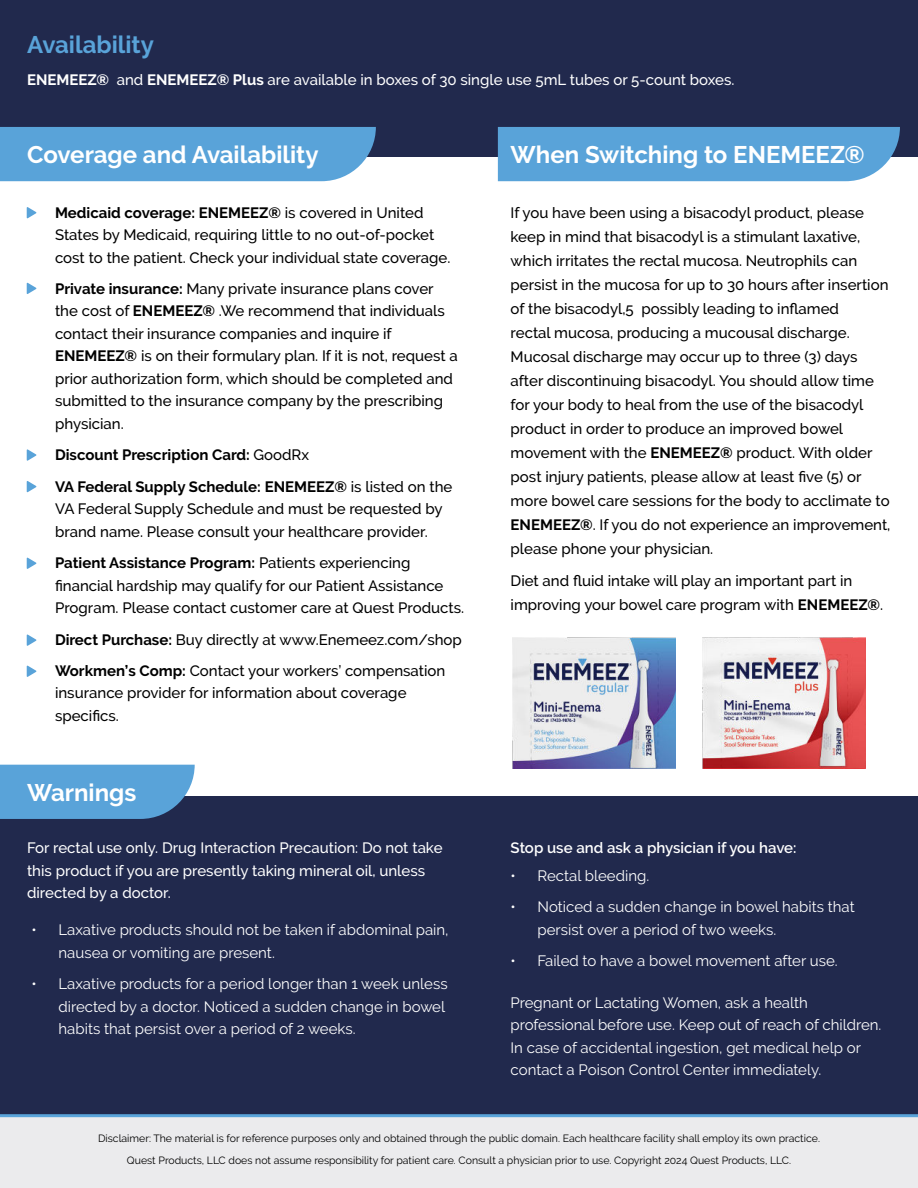
<style>
.page{position:relative;width:918px;height:1188px;background:#fff}
.page>*{position:absolute;margin:0;border:0;box-sizing:border-box;transform-origin:0 0}
.t1{font:700 24px "Raleway";color:#fff}
.t2{font:700 24px "Raleway";color:#59a3d9}
.t3{font:500 15px/24px "Raleway";color:#000}
.t4{font:15px/22.5px "Raleway";color:#fff}
.t5{font:500 15px/22.5px "Raleway";color:#fff}
.t6{font:600 15px "Raleway";color:#fff}
.t7{font:700 15px "Raleway";color:#000}
.t8{font:10.5px/22.5px "Raleway";color:#000;text-align:center}
.s1{font-weight:700}
.s2{font-weight:500}
</style>
<div class="page">
<div style="left:0;top:796px;width:918px;height:320px;background:#21294d"></div>
<div style="left:0;top:0;width:918px;height:157px;background:#21294d"></div>
<div style="left:0;top:127px;width:376px;height:54px;background:#59a3d9"></div>
<div style="left:0;top:765px;width:195px;height:54px;background:#59a3d9"></div>
<div style="left:498px;top:127px;width:402px;height:54px;background:#59a3d9"></div>
<svg style="left:27px;top:207px;width:10px;height:12px"></svg>
<svg style="left:27px;top:283px;width:10px;height:11px"></svg>
<svg style="left:27px;top:449px;width:10px;height:12px"></svg>
<svg style="left:27px;top:481px;width:10px;height:11px"></svg>
<svg style="left:27px;top:557px;width:10px;height:12px"></svg>
<svg style="left:27px;top:634px;width:10px;height:12px"></svg>
<svg style="left:27px;top:665px;width:10px;height:12px"></svg>
<div style="left:0;top:1116px;width:918px;height:72px;background:#ebebed"></div>
<hr style="left:0;top:1114px;width:918px;height:3px;background:#59a3d9">
<img style="left:512px;top:638px;width:163px;height:130px">
<img style="left:702px;top:638px;width:163px;height:130px">
<h1 class="t2" style="left:27px;top:31px;width:128px">Availability</h1>
<p class="t5" style="left:27px;top:70px;width:709px"><span class="s1">ENEMEEZ®</span> and <span class="s1">ENEMEEZ® Plus</span> are available in boxes of 30 single use 5mL tubes or 5-count boxes.</p>
<h1 class="t1" style="left:27px;top:141px;width:293px">Coverage and Availability</h1>
<p class="t3" style="left:55px;top:202px;width:397px;line-height:22.5px;text-indent:-27px"><span class="s1">• Medicaid coverage: ENEMEEZ®</span> is covered in United<br>States by Medicaid, requiring little to no out-of-pocket cost to the patient. Check your individual state coverage.</p>
<p class="t3" style="left:55px;top:279px;width:404px;line-height:22.5px;text-indent:-27px"><span class="s1">• Private insurance:</span> Many private insurance plans cover the cost of <span class="s1">ENEMEEZ®</span> .We recommend that individuals contact their insurance companies and inquire if <span class="s1">ENEMEEZ®</span> is on their formulary plan. If it is not, request a prior authorization form, which should be completed and submitted to the insurance company by the prescribing physician.</p>
<p class="t7" style="left:28px;top:449px;width:283px">• Discount Prescription Card: <span class="s2">GoodRx</span></p>
<p class="t3" style="left:55px;top:477px;width:399px;line-height:22.5px;text-indent:-27px"><span class="s1">• VA Federal Supply Schedule: ENEMEEZ®</span> is listed on the<br>VA Federal Supply Schedule and must be requested by brand name. Please consult your healthcare provider.</p>
<p class="t3" style="left:55px;top:553px;width:411px;line-height:22.5px;text-indent:-27px"><span class="s1">• Patient Assistance Program:</span> Patients experiencing financial hardship may qualify for our Patient Assistance<br>Program. Please contact customer care at Quest Products.</p>
<p class="t3" style="left:28px;top:629px;width:435px"><span class="s1">• Direct Purchase:</span> Buy directly at www.Enemeez.com/shop</p>
<p class="t3" style="left:55px;top:661px;width:392px;line-height:22.5px;text-indent:-27px"><span class="s1">• Workmen’s Comp:</span> Contact your workers’ compensation insurance provider for information about coverage specifics.</p>
<h1 class="t1" style="left:27px;top:783px;width:111px">Warnings</h1>
<h1 class="t1" style="left:511px;top:145px;width:356px">When Switching to ENEMEEZ®</h1>
<p class="t3" style="left:511px;top:202px;width:381px">If you have been using a bisacodyl product, please keep in mind that bisacodyl is a stimulant laxative, which irritates the rectal mucosa. Neutrophils can persist in the mucosa for up to 30 hours after insertion of the bisacodyl,5 possibly leading to inflamed<br>rectal mucosa, producing a mucousal discharge.<br>Mucosal discharge may occur up to three (3) days after discontinuing bisacodyl. You should allow time for your body to heal from the use of the bisacodyl product in order to produce an improved bowel movement with the <span class="s1">ENEMEEZ®</span> product. With older post injury patients, please allow at least five (5) or more bowel care sessions for the body to acclimate to <span class="s1">ENEMEEZ®</span>. If you do not experience an improvement, please phone your physician.</p>
<p class="t3" style="left:511px;top:569px;width:374px">Diet and fluid intake will play an important part in improving your bowel care program with <span class="s1">ENEMEEZ®</span>.</p>
<p class="t5" style="left:27px;top:838px;width:417px">For rectal use only. Drug Interaction Precaution: Do not take this product if you are presently taking mineral oil, unless directed by a doctor.</p>
<p class="t6" style="left:511px;top:842px;width:287px">Stop use and ask a physician if you have:</p>
<p class="t4" style="left:511px;top:866px;width:140px">• Rectal bleeding.</p>
<p class="t4" style="left:538px;top:897px;width:319px;text-indent:-27px">• Noticed a sudden change in bowel habits that persist over a period of two weeks.</p>
<p class="t4" style="left:511px;top:951px;width:329px">• Failed to have a bowel movement after use.</p>
<p class="t4" style="left:59px;top:920px;width:392px;text-indent:-27px">• Laxative products should not be taken if abdominal pain, nausea or vomiting are present.</p>
<p class="t4" style="left:59px;top:974px;width:391px;text-indent:-27px">• Laxative products for a period longer than 1 week unless directed by a doctor. Noticed a sudden change in bowel habits that persist over a period of 2 weeks.</p>
<p class="t4" style="left:511px;top:992px;width:372px">Pregnant or Lactating Women, ask a health professional before use. Keep out of reach of children.<br>In case of accidental ingestion, get medical help or contact a Poison Control Center immediately.</p>
<p class="t8" style="left:98px;top:1128px;width:723px">Disclaimer: The material is for reference purposes only and obtained through the public domain. Each healthcare facility shall employ its own practice.<br>Quest Products, LLC does not assume responsibility for patient care. Consult a physician prior to use. Copyright 2024 Quest Products, LLC.</p>
</div>
